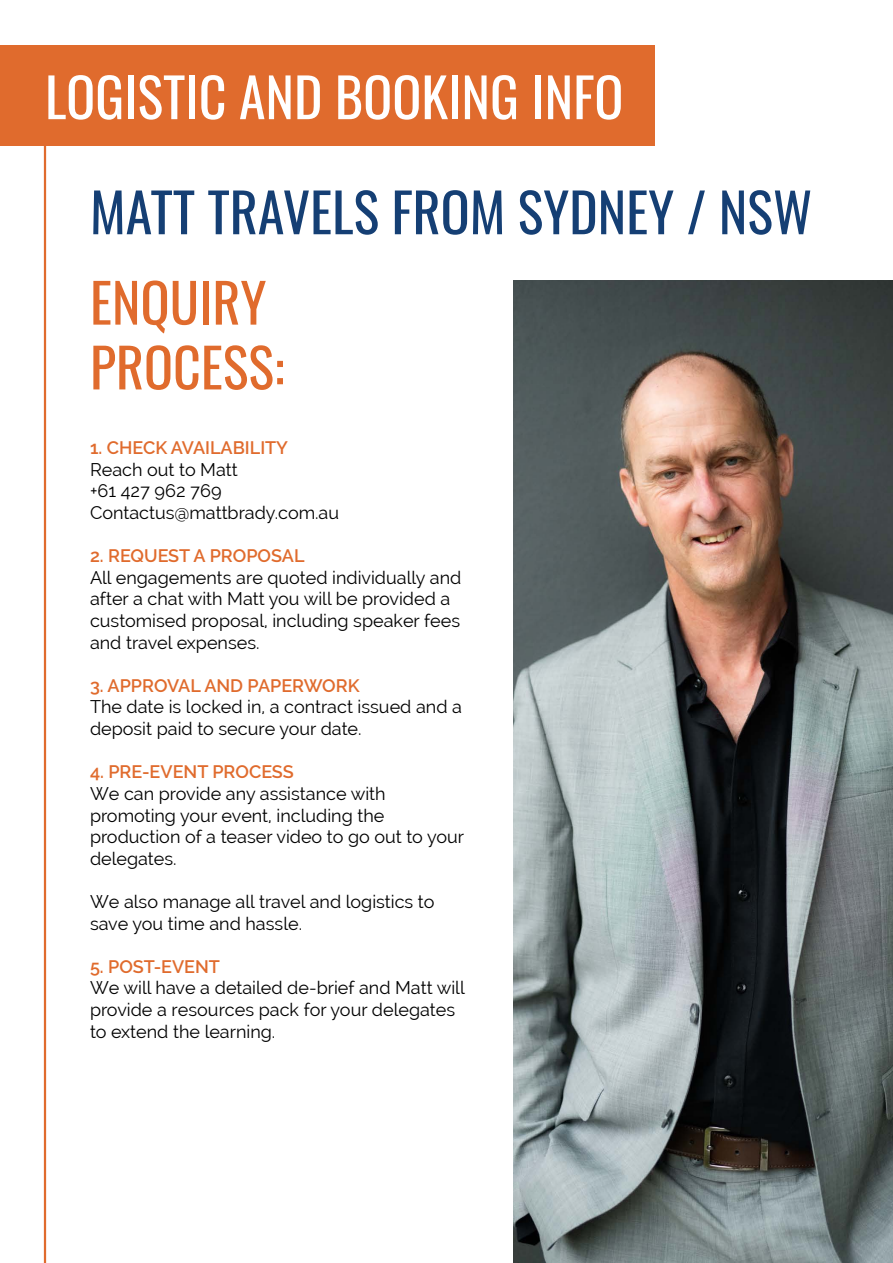
<style>
.page{position:relative;width:893px;height:1263px;background:#fff}
.page>*{position:absolute;margin:0;border:0;box-sizing:border-box;transform-origin:0 0}
.t1{font:54px "Oswald";color:#153f74}
.t2{font:54px "Oswald";color:#fff}
.t3{font:54px/64.8px "Oswald";color:#e06b2d}
.t4{font:18px/21.6px "Raleway";color:#000}
.t5{font:600 18px "Raleway";color:#e06b2d}
</style>
<div class="page">
<hr style="left:44px;top:137px;width:2px;height:1126px;background:#e06b2d">
<div style="left:0;top:45px;width:655px;height:101px;background:#e06b2d"></div>
<img style="left:513px;top:281px;width:380px;height:982px">
<h1 class="t2" style="left:45px;top:49px;width:580px">LOGISTIC AND BOOKING INFO</h1>
<h1 class="t1" style="left:90px;top:164px;width:724px">MATT TRAVELS FROM SYDNEY / NSW</h1>
<h1 class="t3" style="left:90px;top:265px;width:196px">ENQUIRY<br>PROCESS:</h1>
<p class="t5" style="left:90px;top:438px;width:200px">1. CHECK AVAILABILITY</p>
<p class="t4" style="left:90px;top:459px;width:251px">Reach out to Matt<br>+61 427 962 769<br>Contactus@mattbrady.com.au</p>
<p class="t5" style="left:90px;top:546px;width:216px">2. REQUEST A PROPOSAL</p>
<p class="t4" style="left:90px;top:567px;width:373px">All engagements are quoted individually and after a chat with Matt you will be provided a customised proposal, including speaker fees and travel expenses.</p>
<p class="t5" style="left:90px;top:675px;width:271px">3. APPROVAL AND PAPERWORK</p>
<p class="t4" style="left:90px;top:696px;width:373px">The date is locked in, a contract issued and a deposit paid to secure your date.</p>
<p class="t5" style="left:90px;top:762px;width:205px">4. PRE-EVENT PROCESS</p>
<p class="t4" style="left:90px;top:783px;width:376px">We can provide any assistance with promoting your event, including the production of a teaser video to go out to your delegates.</p>
<p class="t4" style="left:90px;top:891px;width:346px">We also manage all travel and logistics to save you time and hassle.</p>
<p class="t5" style="left:90px;top:956px;width:132px">5. POST-EVENT</p>
<p class="t4" style="left:90px;top:977px;width:376px">We will have a detailed de-brief and Matt will provide a resources pack for your delegates to extend the learning.</p>
</div>
